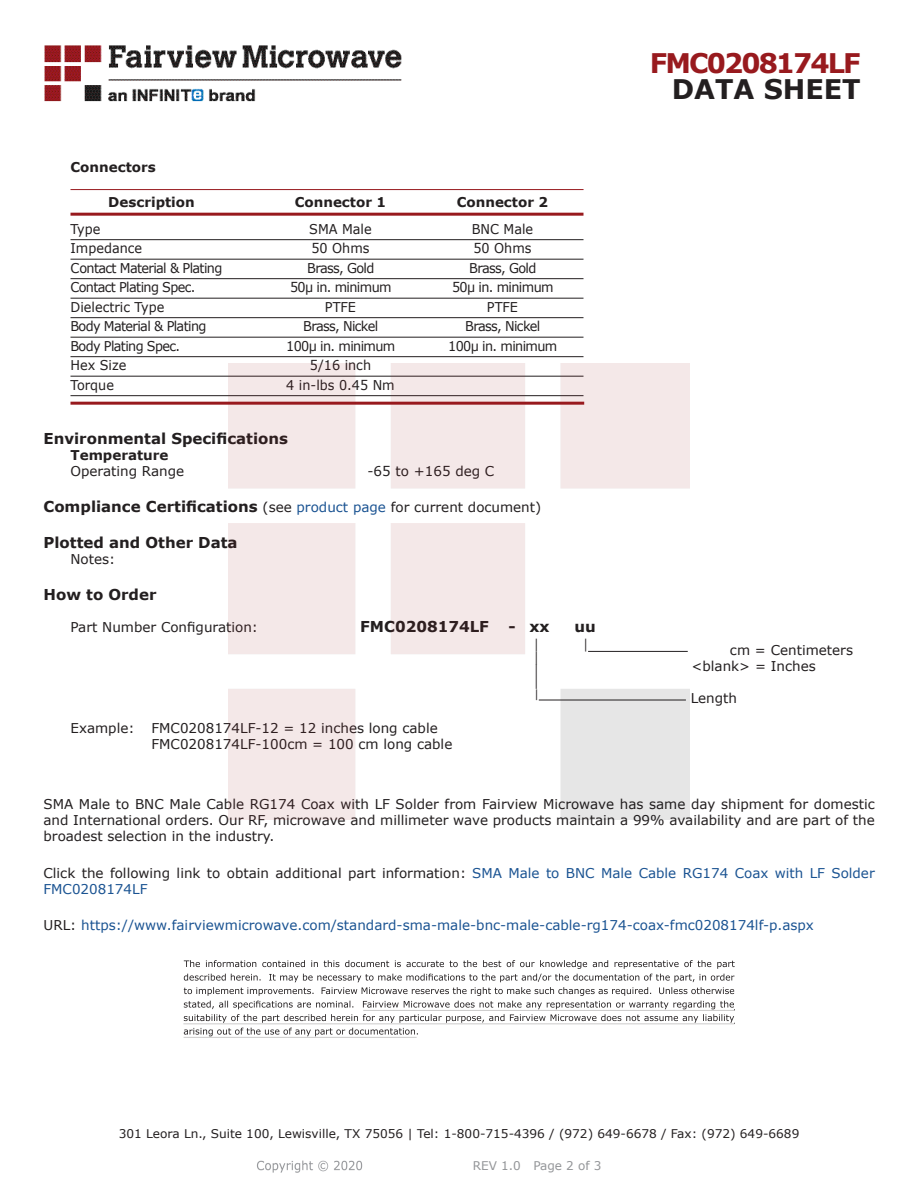
<style>
.page{position:relative;width:918px;height:1188px;background:#fff}
.page>*{position:absolute;margin:0;border:0;box-sizing:border-box;transform-origin:0 0}
.FM{font:700 27px "Verdana";letter-spacing:-.07em;color:#981a1e}
.t1{font:700 27px "Verdana";color:#231f20}
.Specs_Para{font:25.8px "Verdana";color:#231f20;scale:.39 1}
.Head1_for_Compliance{font:700 15px "Verdana";color:#231f20}
.Head1{font:700 15px "Verdana";color:#231f20}
.Specs_Para-2{font:700 15px "Verdana";color:#231f20}
.Web_Description_Para{font:13.5px/16.2px "Verdana";color:#231f20;text-align:justify}
.Table_Body_Connector{font:13.5px "Verdana";letter-spacing:-.05em;color:#231f20;scale:.95 1}
.Specs_Para-3{font:13.5px "Verdana";color:#231f20}
.URL_para{font:13.5px "Verdana";color:#1a5392}
.Table_Header_Connect{font:700 13.5px "Verdana";color:#231f20}
.Table_Body_Connector-2{font:13.5px "Verdana";color:#231f20;scale:.95 1}
.Head2_after_Head1{font:700 13.5px "Verdana";color:#231f20}
.Head2{font:700 13.5px "Verdana";color:#231f20}
.Specs_Para-4{font:13.5px "Verdana";color:#231f20;scale:.75 1}
.t2{font:12px "Verdana";color:#231f20}
.REV_Info{font:12px "Verdana";color:#939598}
.Specs_Para-5{font:11.25px "Verdana";color:#231f20;scale:.86 1}
.s1{font-weight:400;font-size:13.5px}
.s2{font-weight:400;font-size:13.5px;color:#1a5392}
.s3{color:#1a5392}
.s4{color:#231f20}
</style>
<div class="page">
<hr style="left:70px;top:189px;width:514px;height:1px;background:#981a1e">
<hr style="left:70px;top:213px;width:514px;height:3px;background:#981a1e">
<hr style="left:70px;top:239px;width:514px;height:1px;background:#231f20">
<hr style="left:70px;top:259px;width:514px;height:1px;background:#231f20">
<hr style="left:70px;top:278px;width:514px;height:1px;background:#231f20">
<hr style="left:70px;top:298px;width:514px;height:1px;background:#231f20">
<hr style="left:70px;top:317px;width:514px;height:1px;background:#231f20">
<hr style="left:70px;top:337px;width:514px;height:1px;background:#231f20">
<hr style="left:70px;top:356px;width:514px;height:1px;background:#231f20">
<hr style="left:70px;top:376px;width:514px;height:1px;background:#231f20">
<hr style="left:70px;top:395px;width:514px;height:1px;background:#231f20">
<hr style="left:70px;top:402px;width:514px;height:3px;background:#981a1e">
<svg style="left:184px;top:960px;width:551px;height:76px"></svg>
<hr style="left:363px;top:1010px;width:372px;height:1px;background:#231f20">
<hr style="left:183px;top:1023px;width:551px;height:1px;background:#231f20">
<hr style="left:184px;top:1037px;width:233px;height:1px;background:#231f20">
<img style="left:257px;top:1160px;width:106px;height:13px">
<img style="left:228px;top:364px;width:462px;height:456px">
<img style="left:44px;top:45px;width:358px;height:57px">
<p class="FM" style="left:650px;top:44px;width:213px">FMC0208174LF</p>
<p class="t1" style="left:672px;top:70px;width:191px">DATA SHEET</p>
<p class="Head2" style="left:70px;top:158px;width:87px">Connectors</p>
<p class="Table_Header_Connect" style="left:108px;top:192px;width:88px">Description</p>
<p class="Table_Header_Connect" style="left:295px;top:192px;width:93px">Connector 1</p>
<p class="Table_Header_Connect" style="left:457px;top:192px;width:93px">Connector 2</p>
<p class="Table_Body_Connector" style="left:70px;top:219px;width:33px">Type</p>
<p class="Table_Body_Connector" style="left:309px;top:219px;width:67px">SMA Male</p>
<p class="Table_Body_Connector" style="left:472px;top:219px;width:66px">BNC Male</p>
<p class="Table_Body_Connector-2" style="left:70px;top:239px;width:77px">Impedance</p>
<p class="Table_Body_Connector" style="left:311px;top:239px;width:63px">50 Ohms</p>
<p class="Table_Body_Connector" style="left:473px;top:239px;width:63px">50 Ohms</p>
<p class="Table_Body_Connector" style="left:70px;top:258px;width:161px">Contact Material &amp; Plating</p>
<p class="Table_Body_Connector" style="left:307px;top:258px;width:72px">Brass, Gold</p>
<p class="Table_Body_Connector" style="left:469px;top:258px;width:72px">Brass, Gold</p>
<p class="Table_Body_Connector" style="left:70px;top:278px;width:133px">Contact Plating Spec.</p>
<p class="Table_Body_Connector" style="left:290px;top:278px;width:108px">50µ in. minimum</p>
<p class="Table_Body_Connector" style="left:452px;top:278px;width:108px">50µ in. minimum</p>
<p class="Table_Body_Connector-2" style="left:70px;top:297px;width:100px">Dielectric Type</p>
<p class="Table_Body_Connector" style="left:325px;top:297px;width:34px">PTFE</p>
<p class="Table_Body_Connector" style="left:487px;top:297px;width:34px">PTFE</p>
<p class="Table_Body_Connector" style="left:70px;top:317px;width:145px">Body Material &amp; Plating</p>
<p class="Table_Body_Connector" style="left:303px;top:317px;width:80px">Brass, Nickel</p>
<p class="Table_Body_Connector" style="left:465px;top:317px;width:80px">Brass, Nickel</p>
<p class="Table_Body_Connector" style="left:70px;top:336px;width:117px">Body Plating Spec.</p>
<p class="Table_Body_Connector" style="left:286px;top:336px;width:116px">100µ in. minimum</p>
<p class="Table_Body_Connector" style="left:448px;top:336px;width:116px">100µ in. minimum</p>
<p class="Table_Body_Connector" style="left:70px;top:356px;width:60px">Hex Size</p>
<p class="Table_Body_Connector" style="left:310px;top:356px;width:66px">5/16 inch</p>
<p class="Table_Body_Connector" style="left:70px;top:375px;width:47px">Torque</p>
<p class="Table_Body_Connector" style="left:286px;top:375px;width:116px">4 in-lbs 0.45 Nm</p>
<p class="Head1" style="left:44px;top:428px;width:246px">Environmental Specifications</p>
<p class="Head2_after_Head1" style="left:70px;top:445px;width:100px">Temperature</p>
<p class="Specs_Para-3" style="left:70px;top:462px;width:115px">Operating Range</p>
<p class="Specs_Para-3" style="left:368px;top:462px;width:128px">-65 to +165 deg C</p>
<p class="Head1_for_Compliance" style="left:44px;top:496px;width:499px">Compliance Certifications <span class="s1">(see</span> <span class="s2">product page</span> <span class="s1">for current document)</span></p>
<p class="Head1_for_Compliance" style="left:44px;top:532px;width:196px">Plotted and Other Data</p>
<p class="Specs_Para-3" style="left:70px;top:550px;width:46px">Notes:</p>
<p class="Head1_for_Compliance" style="left:44px;top:584px;width:115px">How to Order</p>
<p class="Specs_Para-3" style="left:70px;top:618px;width:189px">Part Number Configuration:</p>
<p class="Specs_Para-2" style="left:360px;top:616px;width:130px">FMC0208174LF</p>
<p class="Specs_Para-2" style="left:509px;top:616px;width:43px">- xx</p>
<p class="Specs_Para-2" style="left:575px;top:616px;width:23px">uu</p>
<p class="Specs_Para-4" style="left:534px;top:635px;width:8px">|</p>
<p class="Specs_Para-4" style="left:584px;top:635px;width:8px">|</p>
<p class="Specs_Para-3" style="left:730px;top:641px;width:125px">cm = Centimeters</p>
<p class="Specs_Para-4" style="left:534px;top:647px;width:8px">|</p>
<p class="Specs_Para-3" style="left:692px;top:657px;width:126px">&lt;blank&gt; = Inches</p>
<p class="Specs_Para" style="left:534px;top:657px;width:13px">|</p>
<p class="Specs_Para-5" style="left:534px;top:686px;width:7px">|</p>
<p class="Specs_Para-3" style="left:691px;top:689px;width:48px">Length</p>
<p class="Specs_Para-3" style="left:70px;top:719px;width:66px">Example:</p>
<p class="Specs_Para-3" style="left:152px;top:719px;width:288px">FMC0208174LF-12 = 12 inches long cable</p>
<p class="Specs_Para-3" style="left:152px;top:735px;width:302px">FMC0208174LF-100cm = 100 cm long cable</p>
<p class="Web_Description_Para" style="left:44px;top:796px;width:833px">SMA Male to BNC Male Cable RG174 Coax with LF Solder from Fairview Microwave has same day shipment for domestic and International orders. Our RF, microwave and millimeter wave products maintain a 99% availability and are part of the broadest selection in the industry.</p>
<p class="Web_Description_Para" style="left:44px;top:865px;width:833px">Click the following link to obtain additional part information: <span class="s3">SMA Male to BNC Male Cable RG174 Coax with LF Solder<br>FMC0208174LF</span></p>
<p class="URL_para" style="left:44px;top:916px;width:772px"><span class="s4">URL:</span> https://www.fairviewmicrowave.com/standard-sma-male-bnc-male-cable-rg174-coax-fmc0208174lf-p.aspx</p>
<p class="t2" style="left:119px;top:1125px;width:682px">301 Leora Ln., Suite 100, Lewisville, TX 75056 | Tel: 1-800-715-4396 / (972) 649-6678 / Fax: (972) 649-6689</p>
<p class="REV_Info" style="left:473px;top:1157px;width:130px">REV 1.0 Page 2 of 3</p>
</div>
